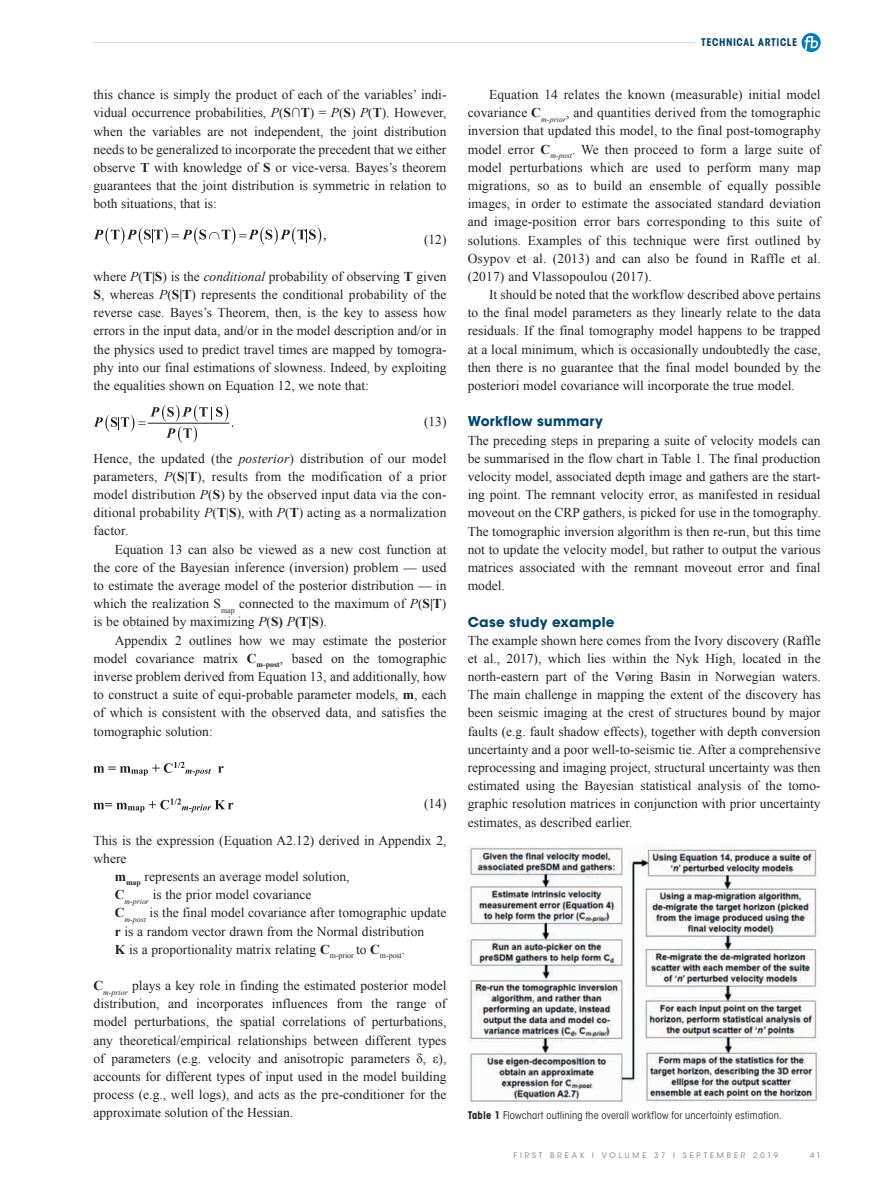
<style>
.page{position:relative;width:893px;height:1191px;background:#fff}
.page>*{position:absolute;margin:0;border:0;box-sizing:border-box;transform-origin:0 0}
.t1{font:13.5px/18.1px "Times New Roman";color:#231f20;text-align:justify}
.t2{font:700 13.5px "ITC Avant Garde Std";letter-spacing:.02em;color:#004670}
.t3{font:condensed 10.5px "ITC Avant Garde Std";letter-spacing:.015em;color:#231f20}
.t4{font:700 condensed 10.5px "ITC Avant Garde Std";letter-spacing:.055em;color:#004670}
.t5{font:7.5px "ITC Avant Garde Std";letter-spacing:.385em;color:#787a7d}
.s1{font-style:italic}
.s2{font-weight:700}
.s3{font-family:"Times LT Std"}
.s4{color:#1c8acb}
</style>
<div class="page">
<hr style="left:94px;top:42px;width:601px;height:1px;background:#d1d2d4">
<svg style="left:801px;top:33px;width:20px;height:19px"></svg>
<svg style="left:94px;top:227px;width:232px;height:17px"></svg>
<svg style="left:94px;top:404px;width:139px;height:39px"></svg>
<svg style="left:94px;top:761px;width:117px;height:14px"></svg>
<svg style="left:218px;top:766px;width:6px;height:6px"></svg>
<svg style="left:94px;top:798px;width:139px;height:14px"></svg>
<img style="left:468px;top:846px;width:351px;height:257px">
<p class="t1" style="left:94px;top:85px;width:354px">this chance is simply the product of each of the variables’ indi&shy;vidual occurrence probabilities, <span class="s1">P</span>(<span class="s2">S</span>∩<span class="s2">T</span>) = <span class="s1">P</span>(<span class="s2">S</span>) <span class="s1">P</span>(<span class="s2">T</span>). However, when the variables are not independent, the joint distribution needs to be generalized to incorporate the precedent that we either observe <span class="s2">T</span> with knowledge of <span class="s2">S</span> or vice-versa. Bayes’s theorem guarantees that the joint distribution is symmetric in relation to both situations, that is:</p>
<p class="t1" style="left:424px;top:231px;width:24px">(12)</p>
<p class="t1" style="left:94px;top:267px;width:354px">where <span class="s1">P</span>(<span class="s2">T|S</span>) is the <span class="s1">conditional</span> probability of observing <span class="s2">T</span> given <span class="s2">S</span>, whereas <span class="s1">P</span>(<span class="s2">S|T</span>) represents the conditional probability of the reverse case. Bayes’s Theorem, then, is the key to assess how errors in the input data, and/or in the model description and/or in the physics used to predict travel times are mapped by tomogra&shy;phy into our final estimations of slowness. Indeed, by exploiting the equalities shown on Equation 12, we note that:</p>
<p class="t1" style="left:424px;top:412px;width:24px">(13)</p>
<p class="t1" style="left:94px;top:449px;width:354px">Hence, the updated (the <span class="s1">posterior</span>) distribution of our model parameters, <span class="s1">P</span>(<span class="s2">S|T</span>), results from the modification of a prior model distribution <span class="s1">P</span>(<span class="s2">S</span>) by the observed input data via the con&shy;ditional probability <span class="s1">P</span>(<span class="s2">T</span>|<span class="s2">S</span>), with <span class="s1">P</span>(<span class="s2">T</span>) acting as a normalization factor.</p>
<p class="t1" style="left:94px;top:540px;width:354px;text-indent:21px">Equation 13 can also be viewed as a new cost function at the core of the Bayesian inference (inversion) problem <span class="s3">—</span> used to estimate the average model of the posterior distribution <span class="s3">—</span> in which the realization S<sub>map</sub> connected to the maximum of <span class="s1">P</span>(<span class="s2">S|T</span>) is be obtained by maximizing <span class="s1">P</span>(<span class="s2">S)</span> <span class="s1">P</span><span class="s2">(T|S</span>).</p>
<p class="t1" style="left:94px;top:631px;width:355px;text-indent:21px">Appendix 2 outlines how we may estimate the posterior model covariance matrix <span class="s2">C</span><sub>m-post</sub>, based on the tomographic inverse problem derived from Equation 13, and additionally, how to construct a suite of equi-probable parameter models, <span class="s2">m</span>, each of which is consistent with the observed data, and satisfies the tomographic solution:</p>
<p class="t1" style="left:424px;top:794px;width:24px">(14)</p>
<p class="t1" style="left:94px;top:830px;width:354px">This is the expression (Equation A2.12) derived in Appendix 2,</p>
<p class="t1" style="left:94px;top:849px;width:34px">where</p>
<p class="t1" style="left:115px;top:867px;width:236px"><span class="s2">m</span><sub>map</sub> represents an average model solution,</p>
<p class="t1" style="left:115px;top:885px;width:198px"><span class="s2">C</span><sub>m-prior</sub> is the prior model covariance</p>
<p class="t1" style="left:115px;top:903px;width:333px"><span class="s2">C</span><sub>m-post</sub> is the final model covariance after tomographic update</p>
<p class="t1" style="left:115px;top:921px;width:311px"><span class="s2">r</span> is a random vector drawn from the Normal distribution</p>
<p class="t1" style="left:115px;top:940px;width:292px"><span class="s2">K</span> is a proportionality matrix relating <span class="s2">C</span><sub>m-prior</sub> to <span class="s2">C</span><sub>m-post</sub>.</p>
<p class="t1" style="left:94px;top:976px;width:354px"><span class="s2">C</span><sub>m-prior</sub> plays a key role in finding the estimated posterior model distribution, and incorporates influences from the range of model perturbations, the spatial correlations of perturbations, any theoretical/empirical relationships between different types of parameters (e.g. velocity and anisotropic parameters δ, ε), accounts for different types of input used in the model building process (e.g., well logs), and acts as the pre-conditioner for the approximate solution of the Hessian.</p>
<p class="t4" style="left:701px;top:36px;width:98px">TECHNICAL ARTICLE</p>
<p class="t1" style="left:468px;top:85px;width:354px;text-indent:21px">Equation 14 relates the known (measurable) initial model covariance <span class="s2">C</span><sub>m-prior</sub>, and quantities derived from the tomographic inversion that updated this model, to the final post-tomography model error <span class="s2">C</span><sub>m-post</sub>. We then proceed to form a large suite of model perturbations which are used to perform many map migrations, so as to build an ensemble of equally possible images, in order to estimate the associated standard deviation and image-position error bars corresponding to this suite of solutions. Examples of this technique were first outlined by Osypov et al. (2013) and can also be found in Raffle et al. (2017) and Vlassopoulou (2017).</p>
<p class="t1" style="left:468px;top:285px;width:354px;text-indent:21px">It should be noted that the workflow described above pertains to the final model parameters as they linearly relate to the data residuals. If the final tomography model happens to be trapped at a local minimum, which is occasionally undoubtedly the case, then there is no guarantee that the final model bounded by the posteriori model covariance will incorporate the true model.</p>
<p class="t2" style="left:468px;top:413px;width:136px">Workflow summary</p>
<p class="t1" style="left:468px;top:431px;width:354px">The preceding steps in preparing a suite of velocity models can be summarised in the flow chart in Table 1. The final production velocity model, associated depth image and gathers are the start&shy;ing point. The remnant velocity error, as manifested in residual moveout on the CRP gathers, is picked for use in the tomography.<br>The tomographic inversion algorithm is then re-run, but this time not to update the velocity model, but rather to output the various matrices associated with the remnant moveout error and final model.</p>
<p class="t2" style="left:468px;top:613px;width:148px">Case study example</p>
<p class="t1" style="left:468px;top:631px;width:354px">The example shown here comes from the Ivory discovery (Raffle et al., 2017), which lies within the Nyk High, located in the north-eastern part of the Vøring Basin in Norwegian waters.<br>The main challenge in mapping the extent of the discovery has been seismic imaging at the crest of structures bound by major faults (e.g. fault shadow effects), together with depth conversion uncertainty and a poor well-to-seismic tie. After a comprehensive reprocessing and imaging project, structural uncertainty was then estimated using the Bayesian statistical analysis of the tomo&shy;graphic resolution matrices in conjunction with prior uncertainty estimates, as described earlier.</p>
<p class="t3" style="left:468px;top:1108px;width:315px"><span class="s2">Table 1</span> Flowchart outlining the overall workflow for uncertainty estimation.</p>
<p class="t5" style="left:514px;top:1151px;width:266px">FIRST BREAK <span class="s4">I</span> VOLUME 37 <span class="s4">I</span> SEPTEMBER 2019</p>
<p class="t5" style="left:810px;top:1151px;width:12px">41</p>
</div>
